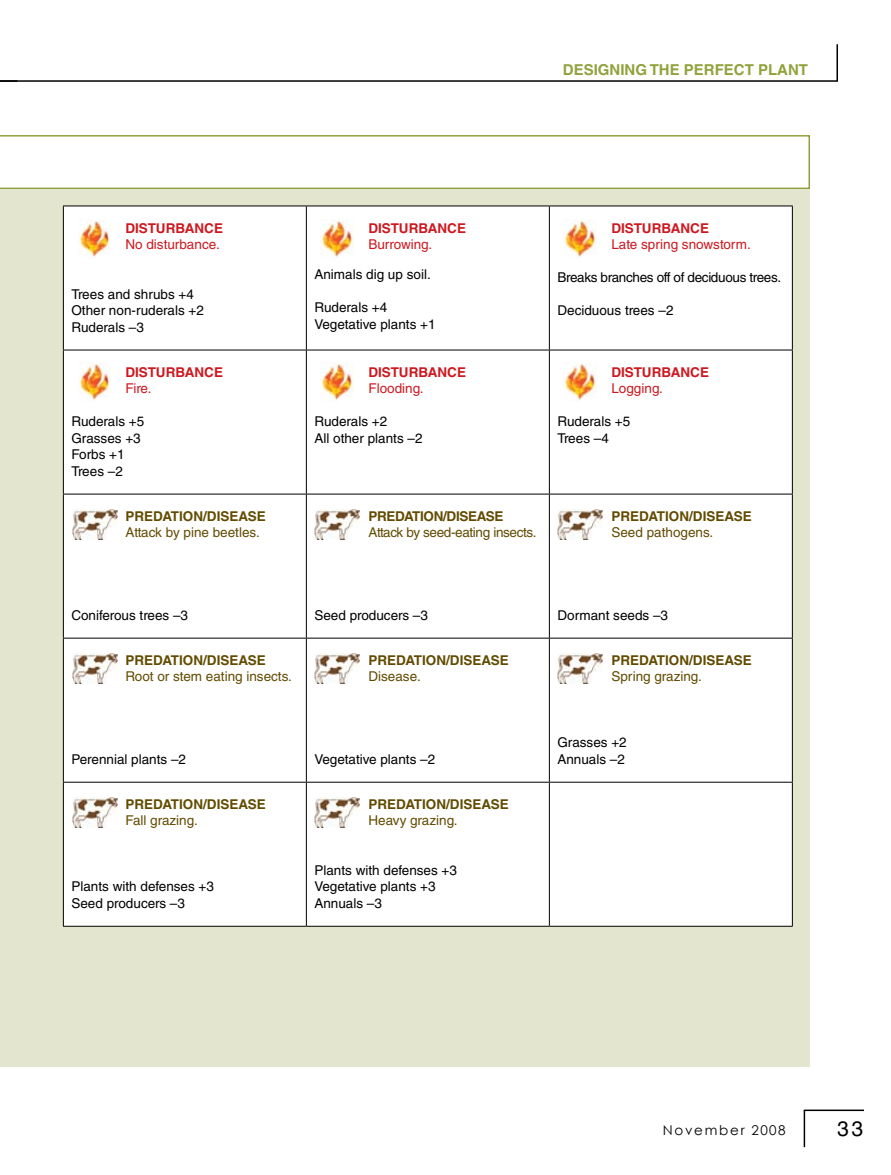
<style>
.page{position:relative;width:891px;height:1175px;background:#fff}
.page>*{position:absolute;margin:0;border:0;box-sizing:border-box;transform-origin:0 0}
.t1{font:21px "Helvetica LT Std";color:#000}
.t2{font:700 15px "Helvetica LT Std";color:#91a23d}
.t3{font:13.5px/16.5px "Helvetica LT Std";color:#000}
.t4{font:700 13.5px "Helvetica LT Std";color:#624b00}
.t5{font:13.5px "Helvetica LT Std";color:#624b00}
.t6{font:700 13.5px "Helvetica LT Std";color:#ce181f}
.t7{font:13.5px "Helvetica LT Std";color:#ce181f}
.t8{font:13.5px "Helvetica LT Std";letter-spacing:-.025em;color:#000}
.t9{font:13.5px "Helvetica LT Std";letter-spacing:-.025em;color:#624b00}
.t10{font:13.5px "Century Gothic";letter-spacing:.13em;color:#000}
</style>
<div class="page">
<hr style="left:0;top:80px;width:838px;height:2px;background:#000">
<hr style="left:836px;top:44px;width:2px;height:37px;background:#000">
<hr style="left:804px;top:1109px;width:60px;height:2px;background:#000">
<hr style="left:804px;top:1110px;width:1px;height:37px;background:#000">
<svg style="left:0;top:135px;width:810px;height:54px"></svg>
<div style="left:0;top:189px;width:810px;height:877px;background:#e4e5ce"></div>
<div style="left:64px;top:206px;width:728px;height:719px;background:#fff"></div>
<hr style="left:63px;top:205px;width:243px;height:1px;background:#000">
<hr style="left:306px;top:205px;width:243px;height:1px;background:#000">
<hr style="left:549px;top:205px;width:244px;height:1px;background:#000">
<hr style="left:63px;top:349px;width:243px;height:1px;background:#000">
<hr style="left:306px;top:349px;width:243px;height:1px;background:#000">
<hr style="left:549px;top:349px;width:244px;height:1px;background:#000">
<hr style="left:63px;top:493px;width:243px;height:1px;background:#000">
<hr style="left:306px;top:493px;width:243px;height:1px;background:#000">
<hr style="left:549px;top:493px;width:244px;height:1px;background:#000">
<hr style="left:63px;top:637px;width:243px;height:1px;background:#000">
<hr style="left:306px;top:637px;width:243px;height:1px;background:#000">
<hr style="left:549px;top:637px;width:244px;height:1px;background:#000">
<hr style="left:63px;top:781px;width:243px;height:1px;background:#000">
<hr style="left:306px;top:781px;width:243px;height:1px;background:#000">
<hr style="left:549px;top:781px;width:244px;height:1px;background:#000">
<hr style="left:63px;top:925px;width:243px;height:1px;background:#000">
<hr style="left:306px;top:925px;width:243px;height:1px;background:#000">
<hr style="left:549px;top:925px;width:244px;height:1px;background:#000">
<hr style="left:63px;top:206px;width:1px;height:143px;background:#000">
<hr style="left:63px;top:350px;width:1px;height:143px;background:#000">
<hr style="left:63px;top:494px;width:1px;height:143px;background:#000">
<hr style="left:63px;top:638px;width:1px;height:143px;background:#000">
<hr style="left:63px;top:782px;width:1px;height:143px;background:#000">
<hr style="left:306px;top:206px;width:1px;height:143px;background:#000">
<hr style="left:549px;top:206px;width:1px;height:143px;background:#000">
<hr style="left:792px;top:206px;width:1px;height:143px;background:#000">
<hr style="left:306px;top:350px;width:1px;height:143px;background:#000">
<hr style="left:549px;top:350px;width:1px;height:143px;background:#000">
<hr style="left:792px;top:350px;width:1px;height:143px;background:#000">
<hr style="left:306px;top:494px;width:1px;height:143px;background:#000">
<hr style="left:549px;top:494px;width:1px;height:143px;background:#000">
<hr style="left:792px;top:494px;width:1px;height:143px;background:#000">
<hr style="left:306px;top:638px;width:1px;height:143px;background:#000">
<hr style="left:549px;top:638px;width:1px;height:143px;background:#000">
<hr style="left:792px;top:638px;width:1px;height:143px;background:#000">
<hr style="left:306px;top:782px;width:1px;height:143px;background:#000">
<hr style="left:549px;top:782px;width:1px;height:143px;background:#000">
<hr style="left:792px;top:782px;width:1px;height:143px;background:#000">
<img style="left:78px;top:219px;width:33px;height:39px">
<img style="left:78px;top:363px;width:33px;height:39px">
<img style="left:321px;top:363px;width:32px;height:39px">
<img style="left:321px;top:219px;width:32px;height:39px">
<img style="left:564px;top:219px;width:32px;height:39px">
<img style="left:564px;top:363px;width:32px;height:39px">
<img style="left:557px;top:510px;width:46px;height:29px">
<img style="left:314px;top:510px;width:46px;height:29px">
<img style="left:72px;top:510px;width:45px;height:29px">
<img style="left:72px;top:654px;width:45px;height:29px">
<img style="left:314px;top:654px;width:46px;height:29px">
<img style="left:557px;top:654px;width:46px;height:29px">
<img style="left:314px;top:798px;width:46px;height:29px">
<img style="left:72px;top:798px;width:45px;height:29px">
<p class="t2" style="left:563px;top:60px;width:247px">DESIGNING THE PERFECT PLANT</p>
<p class="t6" style="left:125px;top:219px;width:70px">DISTURBANCE</p>
<p class="t7" style="left:125px;top:236px;width:96px">No disturbance.</p>
<p class="t3" style="left:71px;top:285px;width:134px">Trees and shrubs +4<br>Other non-ruderals +2<br>Ruderals –3</p>
<p class="t6" style="left:125px;top:363px;width:70px">DISTURBANCE</p>
<p class="t7" style="left:125px;top:380px;width:28px">Fire.</p>
<p class="t3" style="left:71px;top:413px;width:74px">Ruderals +5<br>Grasses +3<br>Forbs +1<br>Trees –2</p>
<p class="t4" style="left:125px;top:507px;width:10px">PRE</p>
<p class="t4" style="left:153px;top:507px;width:73px">DATI ON/DISEASE</p>
<p class="t5" style="left:125px;top:524px;width:136px">Attack by pine beetles.</p>
<p class="t6" style="left:368px;top:219px;width:70px">DISTURBANCE</p>
<p class="t7" style="left:368px;top:236px;width:65px">Burrowing.</p>
<p class="t3" style="left:314px;top:266px;width:118px">Animals dig up soil.</p>
<p class="t3" style="left:314px;top:299px;width:123px">Ruderals +4<br>Vegetative plants +1</p>
<p class="t6" style="left:368px;top:363px;width:70px">DISTURBANCE</p>
<p class="t7" style="left:368px;top:380px;width:57px">Flooding.</p>
<p class="t3" style="left:314px;top:413px;width:110px">Ruderals +2<br>All other plants –2</p>
<p class="t6" style="left:611px;top:219px;width:70px">DISTURBANCE</p>
<p class="t7" style="left:611px;top:236px;width:141px">Late spring snowstorm.</p>
<p class="t8" style="left:557px;top:269px;width:225px">Breaks branches off of deciduous trees.</p>
<p class="t3" style="left:557px;top:302px;width:118px">Deciduous trees –2</p>
<p class="t6" style="left:611px;top:363px;width:70px">DISTURBANCE</p>
<p class="t7" style="left:611px;top:380px;width:53px">Logging.</p>
<p class="t3" style="left:557px;top:413px;width:74px">Ruderals +5<br>Trees –4</p>
<p class="t4" style="left:368px;top:507px;width:10px">PRE</p>
<p class="t4" style="left:395px;top:507px;width:70px">DATI ON/DISEASE</p>
<p class="t9" style="left:368px;top:524px;width:170px">Attack by seed-eating insects.</p>
<p class="t4" style="left:611px;top:507px;width:10px">PRE</p>
<p class="t4" style="left:639px;top:507px;width:73px">DATI ON/DISEASE</p>
<p class="t5" style="left:611px;top:524px;width:103px">Seed pathogens.</p>
<p class="t3" style="left:71px;top:606px;width:118px">Coniferous trees –3</p>
<p class="t3" style="left:314px;top:606px;width:115px">Seed producers –3</p>
<p class="t3" style="left:557px;top:606px;width:112px">Dormant seeds –3</p>
<p class="t4" style="left:125px;top:651px;width:10px">PRE</p>
<p class="t4" style="left:153px;top:651px;width:73px">DATI ON/DISEASE</p>
<p class="t5" style="left:125px;top:668px;width:168px">Root or stem eating insects.</p>
<p class="t4" style="left:368px;top:651px;width:10px">PRE</p>
<p class="t4" style="left:396px;top:651px;width:73px">DATI ON/DISEASE</p>
<p class="t5" style="left:368px;top:668px;width:54px">Disease.</p>
<p class="t4" style="left:611px;top:651px;width:10px">PRE</p>
<p class="t4" style="left:639px;top:651px;width:73px">DATI ON/DISEASE</p>
<p class="t5" style="left:611px;top:668px;width:92px">Spring grazing.</p>
<p class="t3" style="left:71px;top:750px;width:116px">Perennial plants –2</p>
<p class="t3" style="left:314px;top:750px;width:122px">Vegetative plants –2</p>
<p class="t3" style="left:557px;top:734px;width:71px">Grasses +2<br>Annuals –2</p>
<p class="t4" style="left:125px;top:795px;width:10px">PRE</p>
<p class="t4" style="left:153px;top:795px;width:73px">DATI ON/DISEASE</p>
<p class="t5" style="left:125px;top:812px;width:74px">Fall grazing.</p>
<p class="t3" style="left:71px;top:878px;width:144px">Plants with defenses +3<br>Seed producers –3</p>
<p class="t4" style="left:368px;top:795px;width:10px">PRE</p>
<p class="t4" style="left:396px;top:795px;width:73px">DATI ON/DISEASE</p>
<p class="t5" style="left:368px;top:812px;width:91px">Heavy grazing.</p>
<p class="t3" style="left:314px;top:861px;width:144px">Plants with defenses +3<br>Vegetative plants +3<br>Annuals –3</p>
<p class="t10" style="left:663px;top:1121px;width:124px">November 2008</p>
<h1 class="t1" style="left:837px;top:1116px;width:28px">33</h1>
</div>
